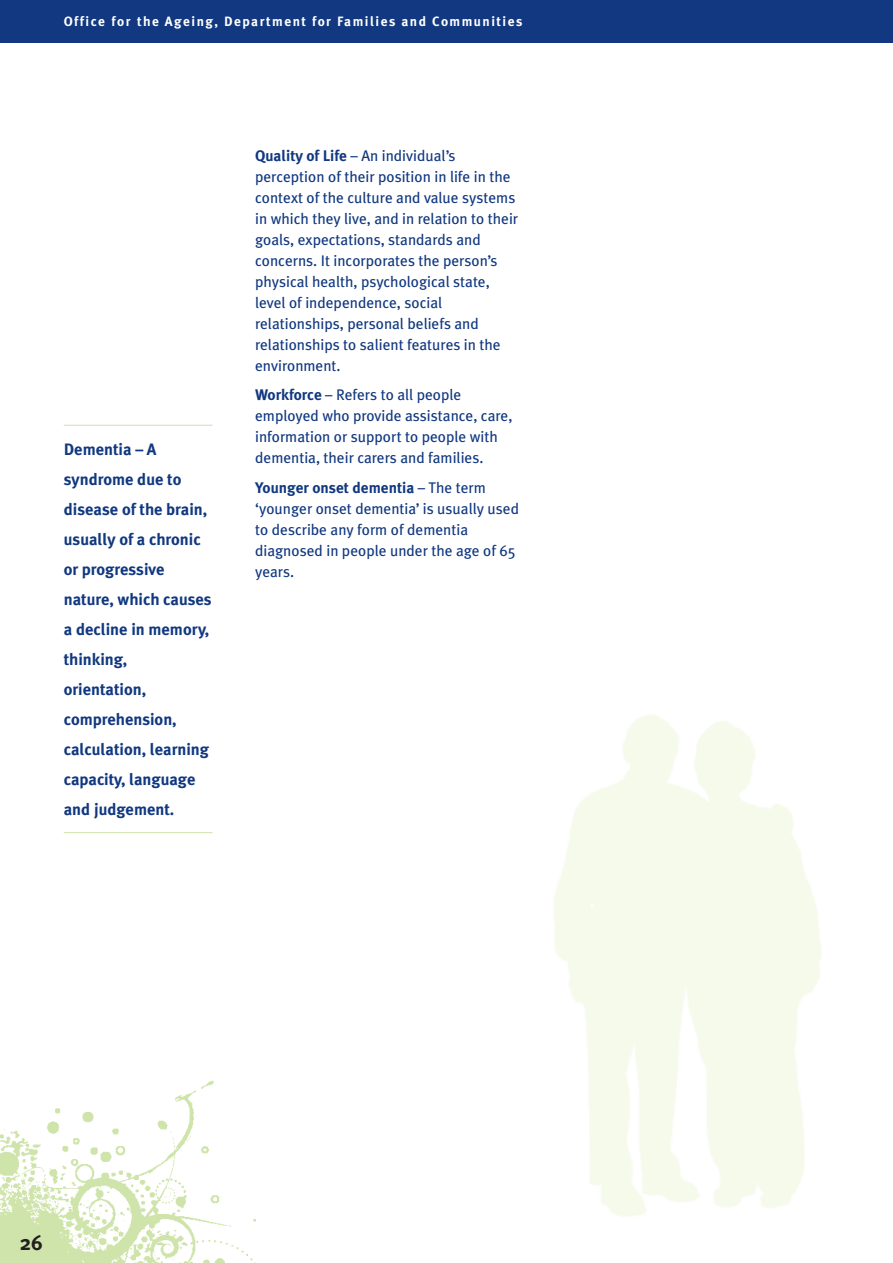
<style>
.page{position:relative;width:893px;height:1263px;background:#fff}
.page>*{position:absolute;margin:0;border:0;box-sizing:border-box;transform-origin:0 0}
.t1{font:700 21px "Meta Plus";color:#231f20}
.t2{font:700 16.5px/30px "Meta Plus";color:#113880}
.t3{font:15.3px/21px "Meta Plus";color:#113880}
.t4{font:700 13.5px "Meta Plus";letter-spacing:.11em;color:#fff}
.s1{font-weight:700}
</style>
<div class="page">
<img style="left:0;top:1080px;width:255px;height:183px">
<div style="left:0;top:0;width:893px;height:43px;background:#113880"></div>
<hr style="left:0;top:1260px;width:63px;height:1px;background:#cfe4aa">
<hr style="left:64px;top:425px;width:149px;height:1px;background:#cfe4aa">
<hr style="left:64px;top:832px;width:149px;height:1px;background:#cfe4aa">
<p class="t4" style="left:64px;top:14px;width:460px">Office for the Ageing, Department for Families and Communities</p>
<p class="t2" style="left:64px;top:434px;width:149px">Dementia – A syndrome due to disease of the brain, usually of a chronic or progressive nature, which causes a decline in memory, thinking, orientation, comprehension, calculation, learning capacity, language and judgement.</p>
<p class="t3" style="left:255px;top:145px;width:265px"><span class="s1">Quality of Life</span> – An individual’s perception of their position in life in the context of the culture and value systems in which they live, and in relation to their goals, expectations, standards and concerns. It incorporates the person’s physical health, psychological state, level of independence, social relationships, personal beliefs and relationships to salient features in the environment.</p>
<p class="t3" style="left:255px;top:385px;width:259px"><span class="s1">Workforce</span> – Refers to all people employed who provide assistance, care, information or support to people with dementia, their carers and families.</p>
<p class="t3" style="left:255px;top:477px;width:265px"><span class="s1">Younger onset dementia</span> – The term ‘younger onset dementia’ is usually used to describe any form of dementia diagnosed in people under the age of 65 years.</p>
<h1 class="t1" style="left:20px;top:1230px;width:25px">26</h1>
</div>
